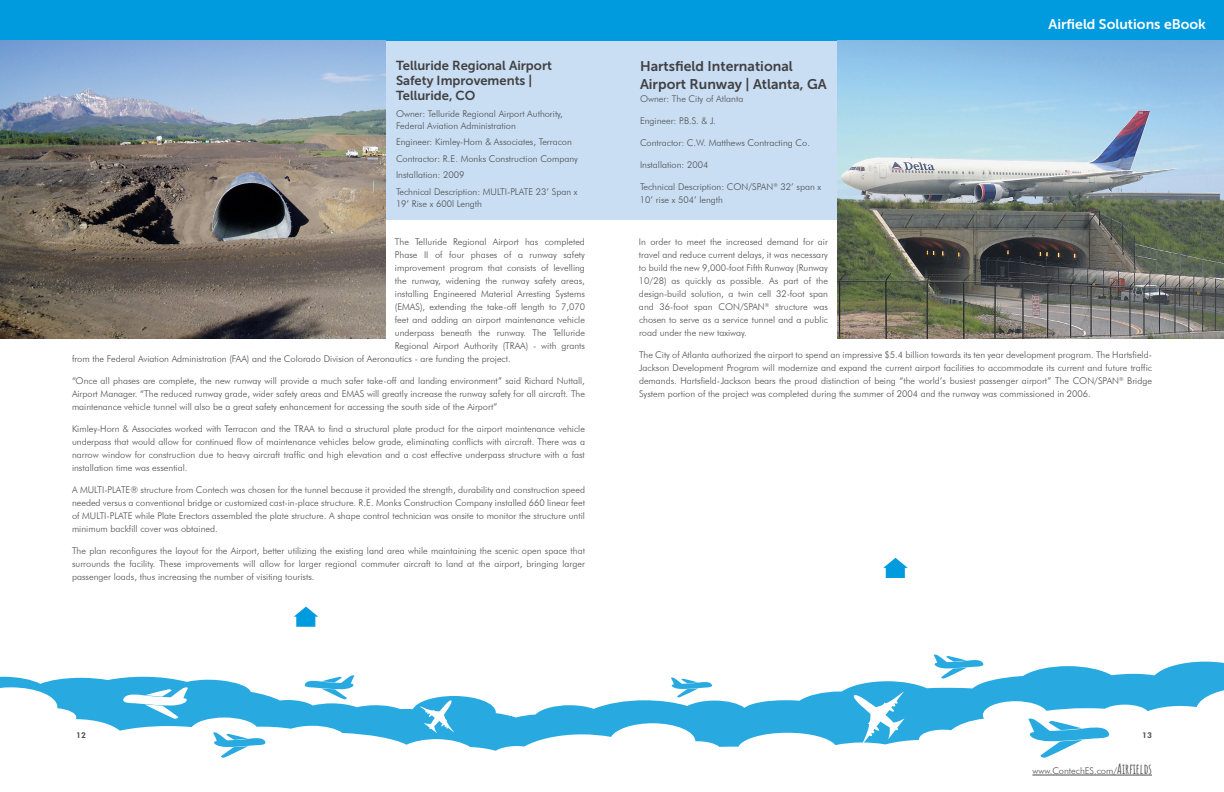
<style>
.page{position:relative;width:1224px;height:792px;background:#fff}
.page>*{position:absolute;margin:0;border:0;box-sizing:border-box;transform-origin:0 0}
.t1{font:14px/18px "Museo Sans 700";color:#414042}
.t2{font:14px "Museo Sans 700";color:#fff}
.t3{font:13px/15px "Museo Sans 700";color:#414042}
.t4{font:300 9.2px/13px "Futura BT";color:#4d4d4f;text-align:justify}
.t5{font:800 8px "Futura BT";color:#4d4d4f}
.s1{font-family:"Amatic SC";font-weight:700;font-size:14px}
</style>
<div class="page">
<svg style="left:0;top:662px;width:1224px;height:25px"></svg>
<svg style="left:0;top:687px;width:1224px;height:64px"></svg>
<svg style="left:853px;top:690px;width:52px;height:56px"></svg>
<svg style="left:419px;top:700px;width:36px;height:33px"></svg>
<svg style="left:1028px;top:718px;width:83px;height:40px"></svg>
<svg style="left:213px;top:732px;width:54px;height:26px"></svg>
<svg style="left:933px;top:654px;width:51px;height:25px"></svg>
<svg style="left:671px;top:677px;width:42px;height:20px"></svg>
<svg style="left:304px;top:675px;width:51px;height:24px"></svg>
<svg style="left:122px;top:687px;width:66px;height:32px"></svg>
<div style="left:387px;top:40px;width:451px;height:180px;background:#c9def3"></div>
<div style="left:0;top:0;width:1224px;height:40px;background:#009ade"></div>
<hr style="left:1032px;top:775px;width:85px;height:1px;background:#4d4d4f">
<hr style="left:1117px;top:775px;width:35px;height:1px;background:#4d4d4f">
<img style="left:0;top:40px;width:386px;height:298px">
<svg style="left:883px;top:558px;width:25px;height:20px"></svg>
<svg style="left:294px;top:607px;width:24px;height:20px"></svg>
<img style="left:837px;top:40px;width:387px;height:298px">
<h2 class="t3" style="left:396px;top:58px;width:158px">Telluride Regional Airport<br>Safety Improvements |<br>Telluride, CO</h2>
<p class="t4" style="left:396px;top:107px;width:168px;line-height:12px">Owner: Telluride Regional Airport Authority,<br>Federal Aviation Administration</p>
<p class="t4" style="left:396px;top:134px;width:183px;line-height:16.5px;text-align:left">Engineer: Kimley-Horn &amp; Associates, Terracon Contractor: R.E. Monks Construction Company Installation: 2009<br>Technical Description: MULTI-PLATE 23’ Span x</p>
<p class="t4" style="left:396px;top:197px;width:88px">19’ Rise x 600l Length</p>
<p class="t4" style="left:395px;top:235px;width:192px">The Telluride Regional Airport has completed</p>
<p class="t4" style="left:395px;top:248px;width:192px">Phase II of four phases of a runway safety</p>
<p class="t4" style="left:395px;top:261px;width:192px">improvement program that consists of levelling</p>
<p class="t4" style="left:395px;top:274px;width:192px">the runway, widening the runway safety areas,</p>
<p class="t4" style="left:395px;top:287px;width:192px">installing Engineered Material Arresting Systems</p>
<p class="t4" style="left:395px;top:300px;width:192px">(EMAS), extending the take-off length to 7,070</p>
<p class="t4" style="left:395px;top:313px;width:192px">feet and adding an airport maintenance vehicle</p>
<p class="t4" style="left:395px;top:326px;width:192px">underpass beneath the runway. The Telluride</p>
<p class="t4" style="left:395px;top:339px;width:192px">Regional Airport Authority (TRAA) - with grants</p>
<p class="t4" style="left:72px;top:352px;width:440px">from the Federal Aviation Administration (FAA) and the Colorado Division of Aeronautics - are funding the project.</p>
<p class="t4" style="left:72px;top:374px;width:515px">“Once all phases are complete, the new runway will provide a much safer take-off and landing environment” said Richard Nuttall, Airport Manager. “The reduced runway grade, wider safety areas and EMAS will greatly increase the runway safety for all aircraft. The maintenance vehicle tunnel will also be a great safety enhancement for accessing the south side of the Airport”</p>
<p class="t4" style="left:72px;top:422px;width:515px">Kimley-Horn &amp; Associates worked with Terracon and the TRAA to find a structural plate product for the airport maintenance vehicle underpass that would allow for continued flow of maintenance vehicles below grade, eliminating conflicts with aircraft. There was a narrow window for construction due to heavy aircraft traffic and high elevation and a cost effective underpass structure with a fast installation time was essential.</p>
<p class="t4" style="left:72px;top:483px;width:515px">A MULTI-PLATE® structure from Contech was chosen for the tunnel because it provided the strength, durability and construction speed needed versus a conventional bridge or customized cast-in-place structure. R.E. Monks Construction Company installed 660 linear feet of MULTI-PLATE while Plate Erectors assembled the plate structure. A shape control technician was onsite to monitor the structure until minimum backfill cover was obtained.</p>
<p class="t4" style="left:72px;top:544px;width:515px">The plan reconfigures the layout for the Airport, better utilizing the existing land area while maintaining the scenic open space that surrounds the facility. These improvements will allow for larger regional commuter aircraft to land at the airport, bringing larger passenger loads, thus increasing the number of visiting tourists.</p>
<h1 class="t2" style="left:1049px;top:16px;width:159px">Airfield Solutions eBook</h1>
<h1 class="t1" style="left:640px;top:57px;width:188px">Hartsfield International<br>Airport Runway | Atlanta, GA</h1>
<p class="t4" style="left:640px;top:92px;width:105px">Owner: The City of Atlanta</p>
<p class="t4" style="left:640px;top:114px;width:77px">Engineer: P.B.S. &amp; J.</p>
<p class="t4" style="left:640px;top:136px;width:172px">Contractor: C.W. Matthews Contracting Co.</p>
<p class="t4" style="left:640px;top:158px;width:70px">Installation: 2004</p>
<p class="t4" style="left:640px;top:180px;width:183px">Technical Description: CON/SPAN<sup>®</sup> 32’ span x<br>10’ rise x 504’ length</p>
<p class="t4" style="left:639px;top:235px;width:191px">In order to meet the increased demand for air travel and reduce current delays, it was necessary to build the new 9,000-foot Fifth Runway (Runway 10/28) as quickly as possible. As part of the design-build solution, a twin cell 32-foot span and 36-foot span CON/SPAN<sup>®</sup> structure was chosen to serve as a service tunnel and a public road under the new taxiway.</p>
<p class="t4" style="left:639px;top:348px;width:515px">The City of Atlanta authorized the airport to spend an impressive $5.4 billion towards its ten year development program. The Hartsfield-Jackson Development Program will modernize and expand the current airport facilities to accommodate its current and future traffic demands. Hartsfield-Jackson bears the proud distinction of being “the world’s busiest passenger airport” The CON/SPAN<sup>®</sup> Bridge System portion of the project was completed during the summer of 2004 and the runway was commissioned in 2006.</p>
<p class="t5" style="left:76px;top:730px;width:11px">12</p>
<p class="t5" style="left:1142px;top:730px;width:11px">13</p>
<p class="t4" style="left:1032px;top:764px;width:121px">www.ContechES.com/<span class="s1">Airfields</span></p>
</div>
